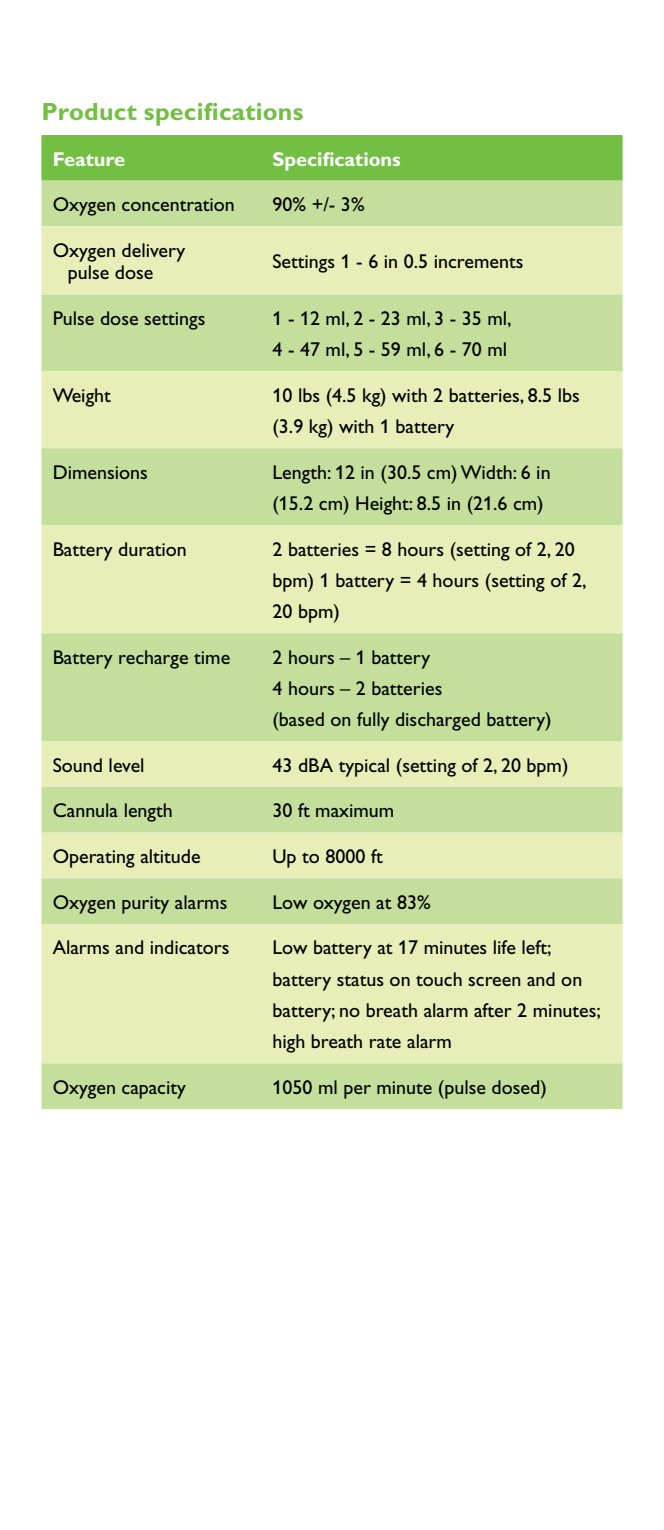
<style>
.page{position:relative;width:664px;height:1530px;background:#fff}
.page>*{position:absolute;margin:0;border:0;box-sizing:border-box;transform-origin:0 0}
.t1{font:700 25px "Gill Alt One";letter-spacing:.01em;color:#72bf44}
.t2{font:20px/31.2px "Gill Alt One";color:#000}
.t3{font:700 20px "Gill Alt One";color:#fff}
</style>
<div class="page">
<div style="left:41px;top:135px;width:581px;height:46px;background:#72bf44"></div>
<div style="left:41px;top:181px;width:581px;height:928px;background:#c4df9b"></div>
<svg style="left:41px;top:226px;width:581px;height:837px;background:#d8e7ac"></svg>
<p class="t1" style="left:41px;top:97px;width:263px">Product specifications</p>
<p class="t3" style="left:53px;top:147px;width:74px">Feature</p>
<p class="t3" style="left:272px;top:147px;width:130px">Specifications</p>
<p class="t2" style="left:53px;top:189px;width:184px">Oxygen concentration</p>
<p class="t2" style="left:272px;top:189px;width:94px">90% +/- 3%</p>
<p class="t2" style="left:68px;top:239px;width:119px;line-height:22.5px;text-indent:-15px">Oxygen delivery pulse dose</p>
<p class="t2" style="left:272px;top:246px;width:252px">Settings 1 - 6 in 0.5 increments</p>
<p class="t2" style="left:53px;top:303px;width:154px">Pulse dose settings</p>
<p class="t2" style="left:272px;top:303px;width:241px">1-12ml,2-23ml,3-35ml,<br>4-47ml,5-59ml,6-70ml</p>
<p class="t2" style="left:53px;top:379px;width:60px">Weight</p>
<p class="t2" style="left:272px;top:379px;width:309px">10 lbs (4.5 kg) with 2 batteries, 8.5 lbs (3.9 kg) with 1 battery</p>
<p class="t2" style="left:53px;top:456px;width:97px">Dimensions</p>
<p class="t2" style="left:272px;top:456px;width:280px">Length: 12 in (30.5 cm)Width: 6 in (15.2 cm) Height: 8.5 in (21.6 cm)</p>
<p class="t2" style="left:53px;top:533px;width:136px">Battery duration</p>
<p class="t2" style="left:272px;top:533px;width:315px">2 batteries = 8 hours (setting of 2, 20 bpm) 1 battery = 4 hours (setting of 2,<br>20 bpm)</p>
<p class="t2" style="left:53px;top:641px;width:179px">Battery recharge time</p>
<p class="t2" style="left:272px;top:641px;width:281px">2 hours – 1 battery<br>4 hours – 2 batteries<br>(based on fully discharged battery)</p>
<p class="t2" style="left:53px;top:749px;width:93px">Sound level</p>
<p class="t2" style="left:272px;top:749px;width:297px">43 dBA typical (setting of 2, 20 bpm)</p>
<p class="t2" style="left:53px;top:795px;width:122px">Cannula length</p>
<p class="t2" style="left:272px;top:795px;width:123px">30 ft maximum</p>
<p class="t2" style="left:53px;top:841px;width:150px">Operating altitude</p>
<p class="t2" style="left:272px;top:841px;width:112px">Up to 8000 ft</p>
<p class="t2" style="left:53px;top:886px;width:176px">Oxygen purity alarms</p>
<p class="t2" style="left:272px;top:886px;width:160px">Low oxygen at 83%</p>
<p class="t2" style="left:53px;top:932px;width:178px">Alarms and indicators</p>
<p class="t2" style="left:272px;top:932px;width:330px">Low battery at 17 minutes life left; battery status on touch screen and on battery; no breath alarm after 2 minutes; high breath rate alarm</p>
<p class="t2" style="left:53px;top:1071px;width:135px">Oxygen capacity</p>
<p class="t2" style="left:272px;top:1071px;width:276px">1050 ml per minute (pulse dosed)</p>
</div>
